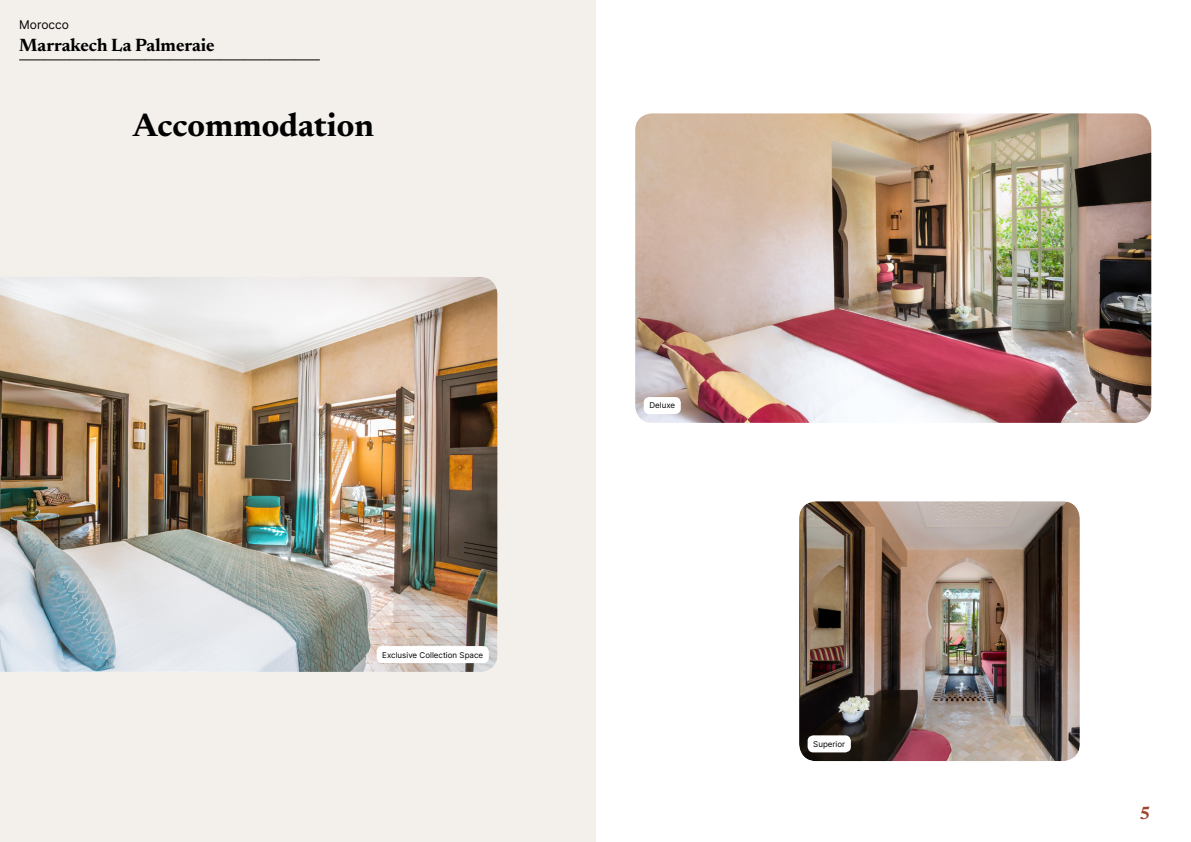
<style>
.page{position:relative;width:1191px;height:842px;background:#fff}
.page>*{position:absolute;margin:0;border:0;box-sizing:border-box;transform-origin:0 0}
.t1{font:700 33px "Newsreader 24 pt";color:#000}
.t2{font:700 18px "Newsreader 24 pt";color:#000}
.t3{font:700 18px "Newsreader 24 pt";color:#9d432c}
.t4{font:12px "Inter";color:#000}
.t5{font:8px "Inter";color:#000}
</style>
<div class="page">
<div style="left:0;top:0;width:595px;height:842px;background:#f3f0ec"></div>
<img style="left:635px;top:113px;width:516px;height:310px">
<img style="left:800px;top:502px;width:278px;height:258px">
<div style="left:791px;top:493px;width:296px;height:276px;border:8px solid #fff;border-radius:21px"></div>
<div style="left:643px;top:397px;width:38px;height:17px;background:#fff;border-radius:6px"></div>
<div style="left:807px;top:735px;width:44px;height:17px;background:#fff;border-radius:6px"></div>
<img style="left:0;top:277px;width:497px;height:395px">
<div style="left:377px;top:646px;width:112px;height:17px;background:#fff;border-radius:6px"></div>
<svg style="left:20px;top:60px;width:299px;height:1px"></svg>
<h3 class="t4" style="left:19px;top:15px;width:51px">Morocco</h3>
<h2 class="t2" style="left:19px;top:32px;width:197px">Marrakech La Palmeraie</h2>
<h1 class="t1" style="left:133px;top:101px;width:242px">Accommodation</h1>
<p class="t5" style="left:382px;top:649px;width:102px">Exclusive Collection Space</p>
<p class="t5" style="left:649px;top:400px;width:27px">Deluxe</p>
<p class="t5" style="left:813px;top:738px;width:33px">Superior</p>
<h2 class="t3" style="left:1139px;top:800px;width:13px">5</h2>
</div>
